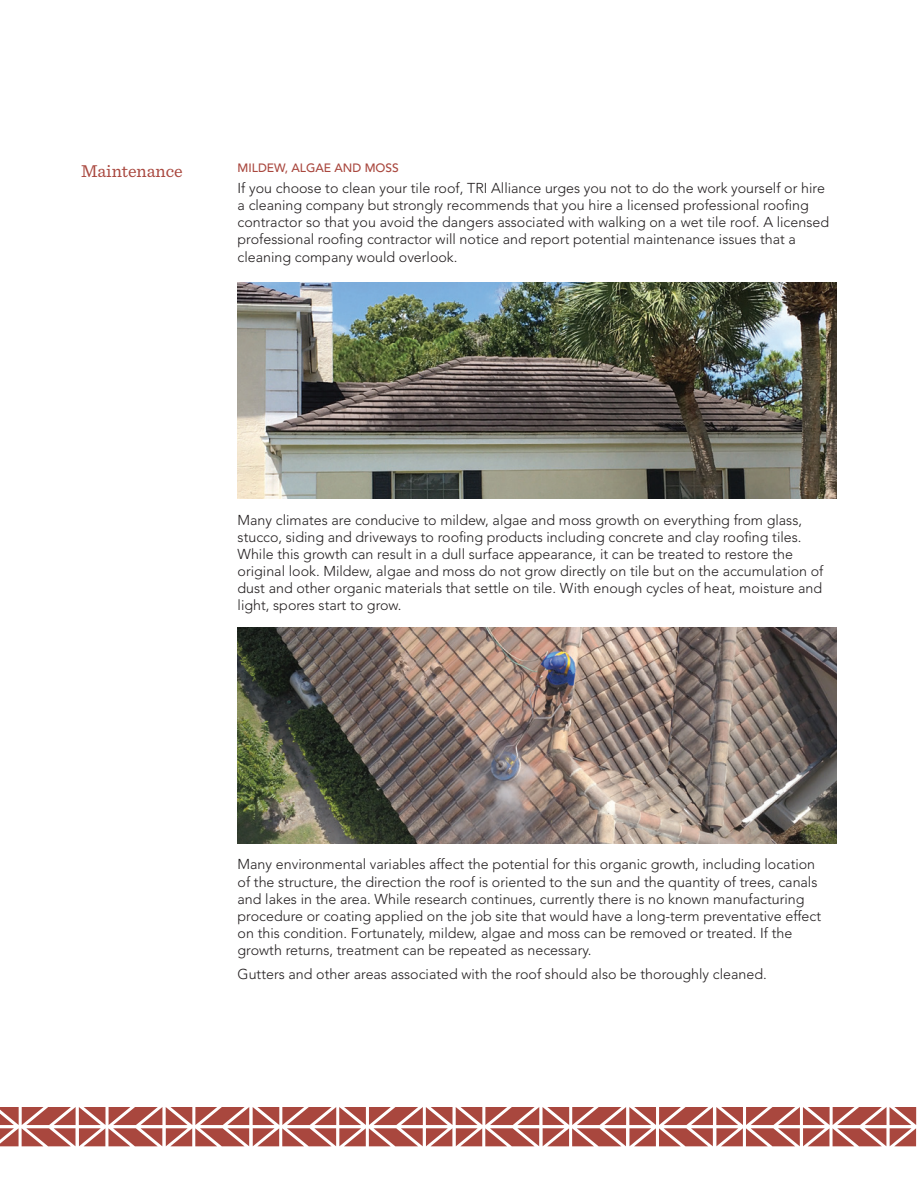
<style>
.page{position:relative;width:918px;height:1188px;background:#fff}
.page>*{position:absolute;margin:0;border:0;box-sizing:border-box;transform-origin:0 0}
.t1{font:18px "Sentinel";color:#a9473e}
.t2{font:300 14.25px/17.1px "Avenir";color:#231f20}
.t3{font:500 12px "Avenir";color:#a9473e}
</style>
<div class="page">
<svg style="left:0;top:1107px;width:916px;height:39px"></svg>
<img style="left:238px;top:283px;width:599px;height:216px">
<img style="left:238px;top:628px;width:599px;height:216px">
<p class="t1" style="left:81px;top:157px;width:103px">Maintenance</p>
<p class="t3" style="left:238px;top:161px;width:163px">MILDEW, ALGAE AND MOSS</p>
<p class="t2" style="left:238px;top:180px;width:593px">If you choose to clean your tile roof, TRI Alliance urges you not to do the work yourself or hire a cleaning company but strongly recommends that you hire a licensed professional roofing contractor so that you avoid the dangers associated with walking on a wet tile roof. A licensed professional roofing contractor will notice and report potential maintenance issues that a cleaning company would overlook.</p>
<p class="t2" style="left:238px;top:511px;width:587px">Many climates are conducive to mildew, algae and moss growth on everything from glass, stucco, siding and driveways to roofing products including concrete and clay roofing tiles.<br>While this growth can result in a dull surface appearance, it can be treated to restore the original look. Mildew, algae and moss do not grow directly on tile but on the accumulation of dust and other organic materials that settle on tile. With enough cycles of heat, moisture and light, spores start to grow.</p>
<p class="t2" style="left:238px;top:856px;width:585px">Many environmental variables affect the potential for this organic growth, including location of the structure, the direction the roof is oriented to the sun and the quantity of trees, canals and lakes in the area. While research continues, currently there is no known manufacturing procedure or coating applied on the job site that would have a long-term preventative effect on this condition. Fortunately, mildew, algae and moss can be removed or treated. If the growth returns, treatment can be repeated as necessary.</p>
<p class="t2" style="left:238px;top:965px;width:531px">Gutters and other areas associated with the roof should also be thoroughly cleaned.</p>
</div>
